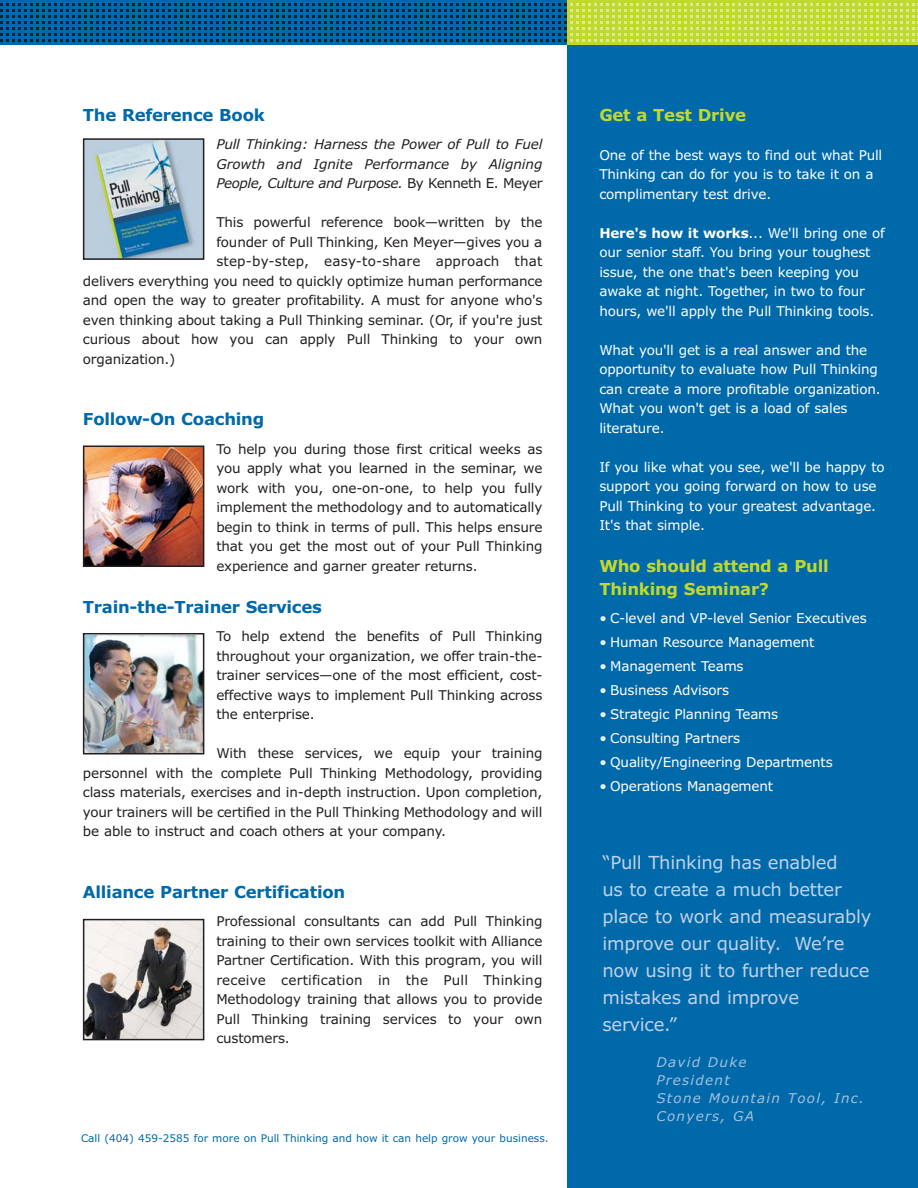
<style>
.page{position:relative;width:918px;height:1188px;background:#fff}
.page>*{position:absolute;margin:0;border:0;box-sizing:border-box;transform-origin:0 0}
.t1{font:18px/27px "Verdana";letter-spacing:-.015em;color:#c0d1e8}
.t2{font:700 16.5px "Verdana";letter-spacing:-.015em;color:#0069aa}
.t3{font:700 16.5px/22.5px "Verdana";letter-spacing:-.015em;color:#c1d82f}
.t4{font:13.5px/19.5px "Verdana";letter-spacing:-.015em;color:#231f20;text-align:justify}
.t5{font:13.5px/19.5px "Verdana";letter-spacing:-.015em;color:#fff}
.t6{font:italic 13.5px/19.5px "Verdana";letter-spacing:-.005em;color:#231f20;text-align:justify}
.t7{font:italic 13.5px/18px "Verdana";letter-spacing:.095em;color:#a6bfde}
.t8{font:13.5px "Verdana";letter-spacing:.015em;color:#231f20}
.t9{font:10.5px "Verdana";color:#0069aa}
.s1{font-style:normal}
.s2{font-weight:700}
</style>
<div class="page">
<div style="left:0;top:0;width:571px;height:45px;background:#0069aa"></div>
<div style="left:567px;top:37px;width:351px;height:1151px;background:#0069aa"></div>
<img style="left:86px;top:141px;width:115px;height:116px">
<div style="left:83px;top:138px;width:121px;height:122px;border:2px solid #231f20"></div>
<img style="left:86px;top:449px;width:115px;height:115px">
<div style="left:83px;top:446px;width:121px;height:121px;border:2px solid #231f20"></div>
<img style="left:86px;top:636px;width:115px;height:115px">
<div style="left:83px;top:633px;width:121px;height:121px;border:2px solid #231f20"></div>
<img style="left:86px;top:922px;width:115px;height:115px">
<div style="left:83px;top:919px;width:121px;height:121px;border:2px solid #231f20"></div>
<div style="left:567px;top:0;width:351px;height:45px;background:#c1d82f"></div>
<svg style="left:0;top:3px;width:918px;height:39px"></svg>
<p class="t2" style="left:83px;top:108px;width:184px">The Reference Book</p>
<p class="t6" style="left:216px;top:136px;width:328px">Pull Thinking: Harness the Power of Pull to Fuel Growth and Ignite Performance by Aligning People, Culture and Purpose. <span class="s1">By Kenneth E. Meyer</span></p>
<p class="t4" style="left:216px;top:214px;width:328px">This powerful reference book—written by the</p>
<p class="t4" style="left:216px;top:233px;width:328px">founder of Pull Thinking, Ken Meyer—gives you a</p>
<p class="t8" style="left:216px;top:256px;width:328px">step-by-step, easy-to-share approach that</p>
<p class="t4" style="left:83px;top:272px;width:461px">delivers everything you need to quickly optimize human performance</p>
<p class="t4" style="left:83px;top:292px;width:461px">and open the way to greater profitability. A must for anyone who's</p>
<p class="t4" style="left:83px;top:311px;width:461px">even thinking about taking a Pull Thinking seminar. (Or, if you're just</p>
<p class="t4" style="left:83px;top:331px;width:461px">curious about how you can apply Pull Thinking to your own</p>
<p class="t4" style="left:83px;top:350px;width:94px">organization.)</p>
<p class="t2" style="left:83px;top:413px;width:183px">Follow-On Coaching</p>
<p class="t4" style="left:216px;top:440px;width:328px">To help you during those first critical weeks as you apply what you learned in the seminar, we work with you, one-on-one, to help you fully implement the methodology and to automatically begin to think in terms of pull. This helps ensure that you get the most out of your Pull Thinking experience and garner greater returns.</p>
<p class="t2" style="left:83px;top:600px;width:240px">Train-the-Trainer Services</p>
<p class="t4" style="left:216px;top:628px;width:328px">To help extend the benefits of Pull Thinking throughout your organization, we offer train-the&shy;trainer services—one of the most efficient, cost&shy;effective ways to implement Pull Thinking across the enterprise.</p>
<p class="t4" style="left:83px;top:745px;width:461px;text-indent:134px">With these services, we equip your training personnel with the complete Pull Thinking Methodology, providing class materials, exercises and in-depth instruction. Upon completion, your trainers will be certified in the Pull Thinking Methodology and will be able to instruct and coach others at your company.</p>
<p class="t2" style="left:83px;top:885px;width:264px">Alliance Partner Certification</p>
<p class="t4" style="left:216px;top:913px;width:328px">Professional consultants can add Pull Thinking training to their own services toolkit with Alliance Partner Certification. With this program, you will receive certification in the Pull Thinking Methodology training that allows you to provide Pull Thinking training services to your own customers.</p>
<p class="t9" style="left:81px;top:1134px;width:469px">Call (404) 459-2585 for more on Pull Thinking and how it can help grow your business.</p>
<p class="t3" style="left:599px;top:105px;width:148px">Get a Test Drive</p>
<p class="t5" style="left:599px;top:146px;width:284px">One of the best ways to find out what Pull<br>Thinking can do for you is to take it on a complimentary test drive.</p>
<p class="t5" style="left:599px;top:224px;width:287px"><span class="s2">Here's how it works</span>... We'll bring one of our senior staff. You bring your toughest issue, the one that's been keeping you awake at night. Together, in two to four hours, we'll apply the Pull Thinking tools.</p>
<p class="t5" style="left:599px;top:341px;width:283px">What you'll get is a real answer and the opportunity to evaluate how Pull Thinking can create a more profitable organization.<br>What you won't get is a load of sales literature.</p>
<p class="t5" style="left:599px;top:458px;width:287px">If you like what you see, we'll be happy to support you going forward on how to use Pull Thinking to your greatest advantage.<br>It's that simple.</p>
<p class="t3" style="left:599px;top:556px;width:231px">Who should attend a Pull<br>Thinking Seminar?</p>
<p class="t5" style="left:599px;top:609px;width:269px">• C-level and VP-level Senior Executives</p>
<p class="t5" style="left:599px;top:633px;width:216px">• Human Resource Management</p>
<p class="t5" style="left:599px;top:657px;width:146px">• Management Teams</p>
<p class="t5" style="left:599px;top:681px;width:131px">• Business Advisors</p>
<p class="t5" style="left:599px;top:705px;width:180px">• Strategic Planning Teams</p>
<p class="t5" style="left:599px;top:729px;width:142px">• Consulting Partners</p>
<p class="t5" style="left:599px;top:753px;width:235px">• Quality/Engineering Departments</p>
<p class="t5" style="left:599px;top:777px;width:175px">• Operations Management</p>
<h1 class="t1" style="left:602px;top:850px;width:271px">“Pull Thinking has enabled<br>us to create a much better place to work and measurably improve our quality. We’re now using it to further reduce mistakes and improve service.”</h1>
<p class="t7" style="left:656px;top:1054px;width:209px">David Duke<br>President<br>Stone Mountain Tool, Inc.<br>Conyers, GA</p>
</div>
